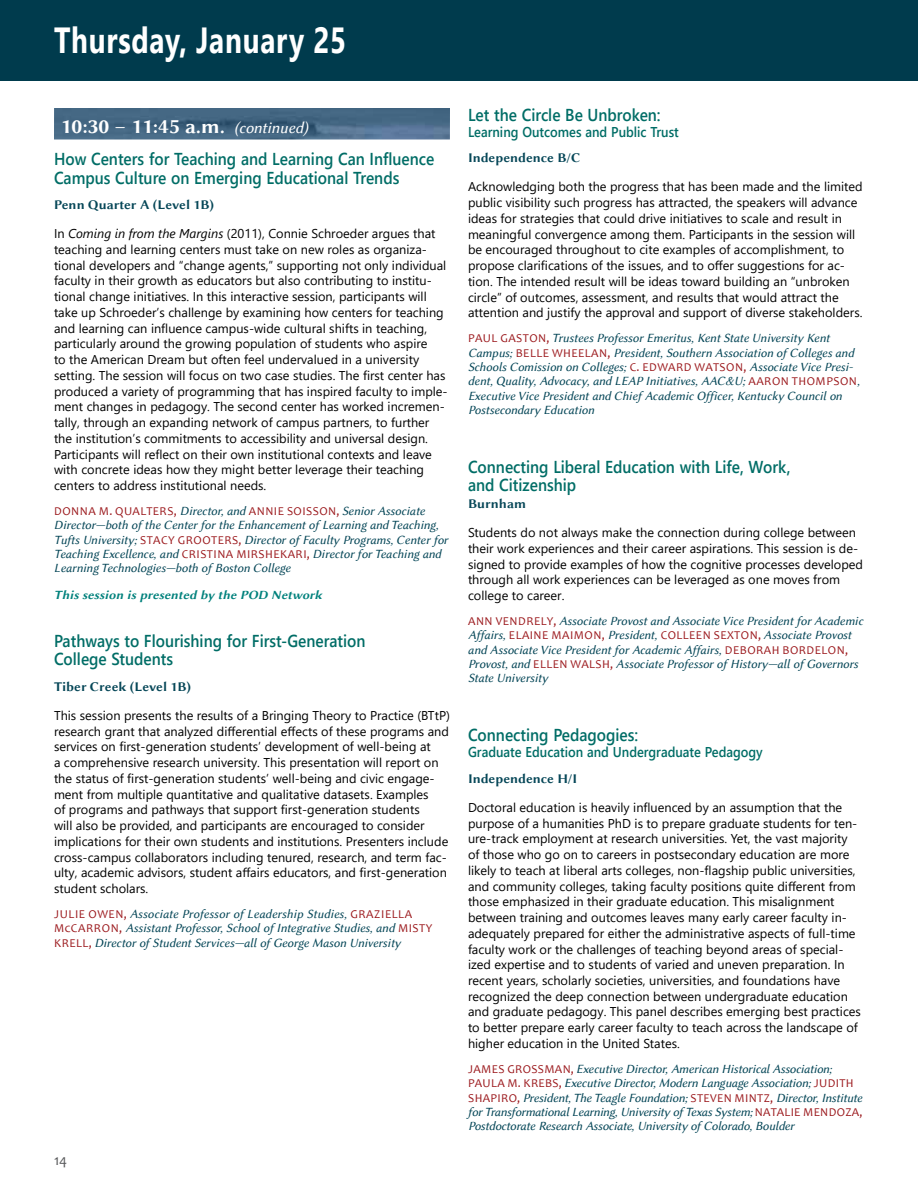
<style>
.page{position:relative;width:918px;height:1188px;background:#fff}
.page>*{position:absolute;margin:0;border:0;box-sizing:border-box;transform-origin:0 0}
.t1{font:700 36.3px "Segoe UI";letter-spacing:.025em;color:#fff;scale:.77 1}
.t2{font:21px "Lin Biolinum B";color:#fff}
.t3{font:600 17.25px/18.8px "Segoe UI";color:#006d66;scale:.9 1}
.t4{font:15px "Candara";color:#58595b}
.t5{font:600 14.25px "Segoe UI";color:#006d66;scale:.9 1}
.t6{font:13.5px "Lin Biolinum B";color:#054657}
.t7{font:12.75px/15.8px "Segoe UI";color:#000}
.t8{font:12.75px/14.2px "Lin Biolinum I";color:#054657}
.t9{font:12.75px "Lin Biolinum Slanted B";color:#00817c}
.t10{font:12px "Candara";letter-spacing:.04em;color:#9b181c}
.s1{font-family:"Lin Biolinum I";font-size:16.5px}
.s2{font-style:italic}
.s3{font-family:"Lin Biolinum I";font-size:12.75px;color:#054657}
.s4{font-family:"Candara";font-size:12px;color:#9b181c}
</style>
<div class="page">
<div style="left:0;top:0;width:918px;height:81px;background:#003b4d"></div>
<img style="left:54px;top:108px;width:396px;height:32px">
<h1 class="t1" style="left:54px;top:5px;width:381px">Thursday, January 25</h1>
<h2 class="t2" style="left:61px;top:111px;width:249px">10:30 – 11:45 a.m. <span class="s1">(continued)</span></h2>
<h3 class="t3" style="left:54px;top:148px;width:424px">How Centers for Teaching and Learning Can Influence<br>Campus Culture on Emerging Educational Trends</h3>
<p class="t6" style="left:54px;top:195px;width:162px">Penn Quarter A (Level 1B)</p>
<p class="t7" style="left:54px;top:225px;width:395px">In <span class="s2">Coming in from the Margins</span> (2011), Connie Schroeder argues that teaching and learning centers must take on new roles as organiza&shy;tional developers and “change agents,” supporting not only individual faculty in their growth as educators but also contributing to institu&shy;tional change initiatives. In this interactive session, participants will take up Schroeder’s challenge by examining how centers for teaching and learning can influence campus-wide cultural shifts in teaching, particularly around the growing population of students who aspire<br>to the American Dream but often feel undervalued in a university setting. The session will focus on two case studies. The first center has produced a variety of programming that has inspired faculty to imple&shy;ment changes in pedagogy. The second center has worked incremen&shy;tally, through an expanding network of campus partners, to further the institution’s commitments to accessibility and universal design.<br>Participants will reflect on their own institutional contexts and leave with concrete ideas how they might better leverage their teaching centers to address institutional needs.</p>
<p class="t10" style="left:54px;top:504px;width:372px">D ONNA M . QUALTERS, <span class="s3">Director, and</span> ANNIE SOISSON, <span class="s3">Senior Associate</span></p>
<p class="t8" style="left:54px;top:518px;width:396px">Director—both of the Center for the Enhancement of Learning and Teaching, Tufts University; <span class="s4">STACY GROOTERS,</span> Director of Faculty Programs, Center for Teaching Excellence, and <span class="s4">CRISTINA M IRSHEKARI,</span> Director for Teaching and Learning Technologies—both of Boston College</p>
<p class="t9" style="left:54px;top:586px;width:270px">This session is presented by the POD Network</p>
<h3 class="t3" style="left:54px;top:630px;width:348px">Pathways to Flourishing for First-Generation<br>College Students</h3>
<p class="t6" style="left:54px;top:677px;width:139px">Tiber Creek (Level 1B)</p>
<p class="t7" style="left:54px;top:706px;width:397px">This session presents the results of a Bringing Theory to Practice (BTtP) research grant that analyzed differential effects of these programs and services on first-generation students’ development of well-being at<br>a comprehensive research university. This presentation will report on the status of first-generation students’ well-being and civic engage&shy;ment from multiple quantitative and qualitative datasets. Examples<br>of programs and pathways that support first-generation students<br>will also be provided, and participants are encouraged to consider implications for their own students and institutions. Presenters include cross-campus collaborators including tenured, research, and term fac&shy;ulty, academic advisors, student affairs educators, and first-generation student scholars.</p>
<p class="t8" style="left:54px;top:907px;width:380px"><span class="s4">JULIE OW EN,</span> Associate Professor of Leadership Studies, <span class="s4">GRAZIELLA<br>M CCARRON,</span> Assistant Professor, School of Integrative Studies, and <span class="s4">M ISTY<br>KRELL,</span> Director of Student Services—all of George Mason University</p>
<p class="t4" style="left:54px;top:1151px;width:15px">14</p>
<h3 class="t3" style="left:468px;top:104px;width:216px">Let the Circle Be Unbroken:</h3>
<p class="t5" style="left:468px;top:119px;width:236px">Learning Outcomes and Public Trust</p>
<p class="t6" style="left:468px;top:148px;width:114px">Independence B/C</p>
<p class="t7" style="left:468px;top:178px;width:396px">Acknowledging both the progress that has been made and the limited public visibility such progress has attracted, the speakers will advance ideas for strategies that could drive initiatives to scale and result in meaningful convergence among them. Participants in the session will be encouraged throughout to cite examples of accomplishment, to propose clarifications of the issues, and to offer suggestions for ac&shy;tion. The intended result will be ideas toward building an “unbroken circle” of outcomes, assessment, and results that would attract the attention and justify the approval and support of diverse stakeholders.</p>
<p class="t8" style="left:468px;top:331px;width:393px"><span class="s4">PAUL GASTON,</span> Trustees Professor Emeritus, Kent State University Kent Campus; <span class="s4">B ELLE WHEELAN,</span> President, Southern Association of Colleges and Schools Comission on Colleges; <span class="s4">C. E DWARD WATSON,</span> Associate Vice Presi&shy;dent, Quality, Advocacy, and LEAP Initiatives, AAC&amp;U; <span class="s4">AARON THOMP SON</span>, Executive Vice President and Chief Academic Officer, Kentucky Council on Postsecondary Education</p>
<h3 class="t3" style="left:468px;top:456px;width:360px">Connecting Liberal Education with Life, Work, and Citizenship</h3>
<p class="t6" style="left:468px;top:494px;width:60px">Burnham</p>
<p class="t7" style="left:468px;top:524px;width:397px">Students do not always make the connection during college between their work experiences and their career aspirations. This session is de&shy;signed to provide examples of how the cognitive processes developed through all work experiences can be leveraged as one moves from college to career.</p>
<p class="t8" style="left:468px;top:614px;width:397px"><span class="s4">ANN VENDRELY,</span> Associate Provost and Associate Vice President for Academic Affairs, <span class="s4">E LAINE M AIMON,</span> President, <span class="s4">COLLEEN SEXTON,</span> Associate Provost and Associate Vice President for Academic Affairs, <span class="s4">D EBORAH B ORDELON, </span>Provost, and <span class="s4">E LLEN WALSH,</span> Associate Professor of History—all of Governors State University</p>
<h3 class="t3" style="left:468px;top:724px;width:191px">Connecting Pedagogies:</h3>
<p class="t5" style="left:468px;top:739px;width:329px">Graduate Education and Undergraduate Pedagogy</p>
<p class="t6" style="left:468px;top:769px;width:111px">Independence H/I</p>
<p class="t7" style="left:468px;top:798px;width:394px">Doctoral education is heavily influenced by an assumption that the purpose of a humanities PhD is to prepare graduate students for ten&shy;ure-track employment at research universities. Yet, the vast majority of those who go on to careers in postsecondary education are more likely to teach at liberal arts colleges, non-flagship public universities, and community colleges, taking faculty positions quite different from those emphasized in their graduate education. This misalignment between training and outcomes leaves many early career faculty in&shy;adequately prepared for either the administrative aspects of full-time faculty work or the challenges of teaching beyond areas of special&shy;ized expertise and to students of varied and uneven preparation. In recent years, scholarly societies, universities, and foundations have recognized the deep connection between undergraduate education and graduate pedagogy. This panel describes emerging best practices to better prepare early career faculty to teach across the landscape of higher education in the United States.</p>
<p class="t8" style="left:468px;top:1062px;width:396px"><span class="s4">JAMES GROSSMAN,</span> Executive Director, American Historical Association; <span class="s4">PAULA M . KREBS,</span> Executive Director, Modern Language Association; <span class="s4">JUDITH SHAP IRO,</span> President, The Teagle Foundation; <span class="s4">STEVEN M INTZ,</span> Director, Institute for Transformational Learning, University of Texas System; <span class="s4">N ATALIE M ENDOZA, </span>Postdoctorate Research Associate, University of Colorado, Boulder</p>
</div>
